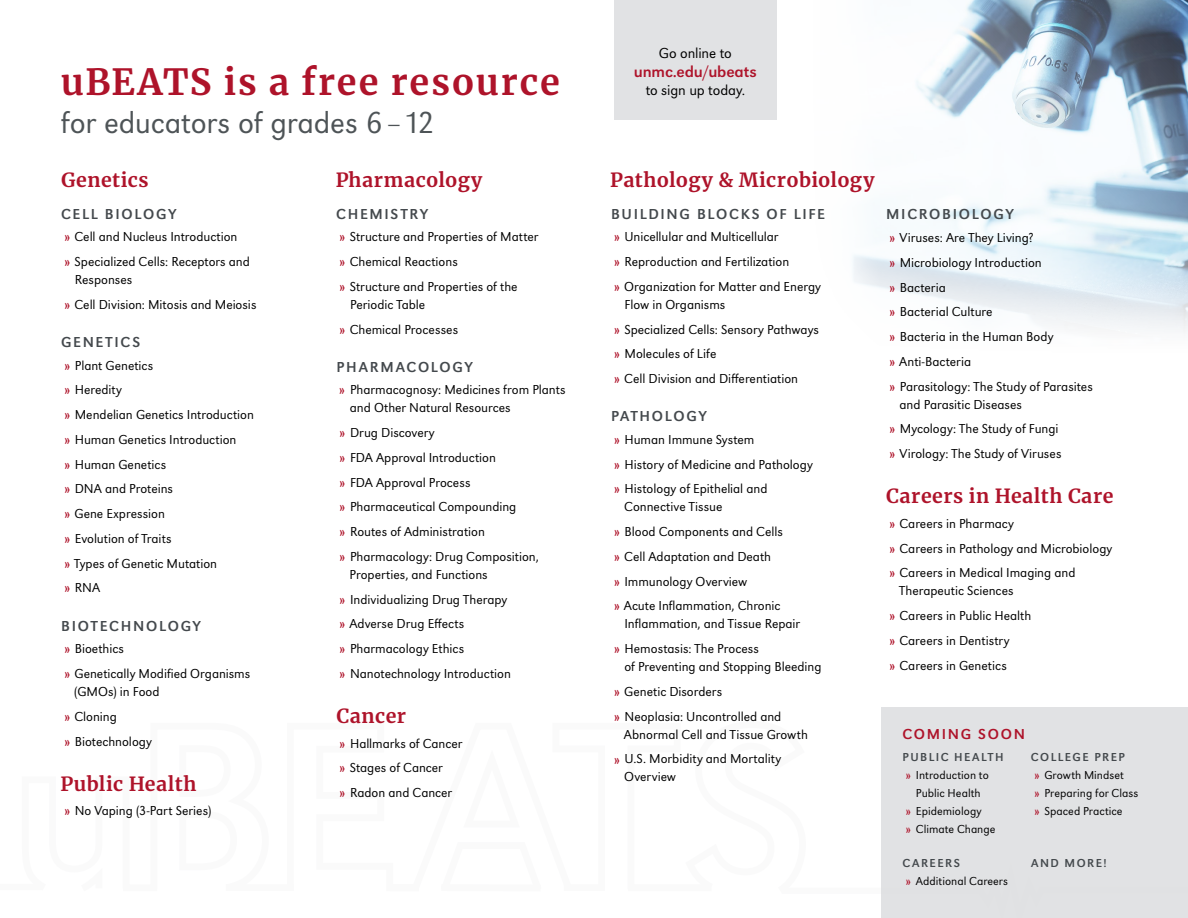
<style>
.page{position:relative;width:1188px;height:918px;background:#fff}
.page>*{position:absolute;margin:0;border:0;box-sizing:border-box;transform-origin:0 0}
.t1{font:700 36px "Merriweather";letter-spacing:.055em;color:#ae132a}
.t2{font:300 31.5px "URW Grotesk";letter-spacing:-.01em;color:#4e5457}
.t3{font:700 19.5px "Merriweather";letter-spacing:.025em;color:#ae132a}
.t4{font:16.5px "URW Grotesk";letter-spacing:-.01em;color:#ae132a}
.t5{font:15px "URW Grotesk";letter-spacing:.115em;color:#44494d}
.t6{font:300 15px "URW Grotesk";letter-spacing:-.005em;color:#000}
.t7{font:15px "URW Grotesk";letter-spacing:.115em;color:#ae132a}
.t8{font:300 13.5px/18px "URW Grotesk";color:#000}
.t9{font:300 12px/18px "URW Grotesk";letter-spacing:.005em;color:#000;text-align:center}
.t10{font:12px "URW Grotesk";letter-spacing:.125em;color:#44494d}
.s1{font-weight:400;color:#ae132a}
</style>
<div class="page">
<img style="left:853px;top:0;width:335px;height:332px">
<div style="left:881px;top:707px;width:307px;height:211px;background:#dedfe1"></div>
<div style="left:614px;top:0;width:163px;height:119px;background:#dedfe1"></div>
<h1 class="t1" style="left:61px;top:57px;width:501px">uBEATS is a free resource</h1>
<h1 class="t2" style="left:61px;top:105px;width:375px">for educators of grades 6–12</h1>
<h2 class="t3" style="left:61px;top:167px;width:89px">Genetics</h2>
<h3 class="t5" style="left:61px;top:205px;width:117px">CELL BIOLOGY</h3>
<p class="t8" style="left:64px;top:228px;width:175px"><span class="s1">»</span> Cell and Nucleus Introduction</p>
<p class="t8" style="left:75px;top:253px;width:177px;text-indent:-10px"><span class="s1">»</span> Specialized Cells: Receptors and<br>Responses</p>
<p class="t8" style="left:64px;top:295px;width:194px"><span class="s1">»</span> Cell Division: Mitosis and Meiosis</p>
<h3 class="t5" style="left:61px;top:333px;width:81px">GENETICS</h3>
<p class="t8" style="left:64px;top:356px;width:90px"><span class="s1">»</span> Plant Genetics</p>
<p class="t8" style="left:64px;top:381px;width:59px"><span class="s1">»</span> Heredity</p>
<p class="t8" style="left:64px;top:406px;width:191px"><span class="s1">»</span> Mendelian Genetics Introduction</p>
<p class="t8" style="left:64px;top:431px;width:174px"><span class="s1">»</span> Human Genetics Introduction</p>
<p class="t8" style="left:64px;top:455px;width:103px"><span class="s1">»</span> Human Genetics</p>
<p class="t8" style="left:64px;top:480px;width:110px"><span class="s1">»</span> DNA and Proteins</p>
<p class="t8" style="left:64px;top:505px;width:102px"><span class="s1">»</span> Gene Expression</p>
<p class="t8" style="left:64px;top:530px;width:109px"><span class="s1">»</span> Evolution of Traits</p>
<p class="t8" style="left:64px;top:554px;width:154px"><span class="s1">»</span> Types of Genetic Mutation</p>
<p class="t8" style="left:64px;top:579px;width:37px"><span class="s1">»</span> RNA</p>
<h3 class="t5" style="left:61px;top:617px;width:141px">BIOTECHNOLOGY</h3>
<p class="t8" style="left:64px;top:640px;width:61px"><span class="s1">»</span> Bioethics</p>
<p class="t8" style="left:74px;top:665px;width:178px;text-indent:-10px"><span class="s1">»</span> Genetically Modifed Organisms (GMOs) in Food</p>
<p class="t8" style="left:64px;top:707px;width:54px"><span class="s1">»</span> Cloning</p>
<p class="t8" style="left:64px;top:732px;width:89px"><span class="s1">»</span> Biotechnology</p>
<h2 class="t3" style="left:60px;top:770px;width:138px">Public Health</h2>
<p class="t8" style="left:64px;top:802px;width:149px"><span class="s1">»</span> No Vaping (3-Part Series)</p>
<h2 class="t3" style="left:336px;top:167px;width:148px">Pharmacology</h2>
<h3 class="t5" style="left:336px;top:205px;width:93px">CHEMISTRY</h3>
<p class="t8" style="left:340px;top:228px;width:200px"><span class="s1">»</span> Structure and Properties of Matter</p>
<p class="t8" style="left:340px;top:253px;width:120px"><span class="s1">»</span> Chemical Reactions</p>
<p class="t8" style="left:350px;top:278px;width:169px;text-indent:-10px"><span class="s1">»</span> Structure and Properties of the<br>Periodic Table</p>
<p class="t8" style="left:340px;top:320px;width:120px"><span class="s1">»</span> Chemical Processes</p>
<h3 class="t5" style="left:337px;top:358px;width:138px">PHARMACOLOGY</h3>
<p class="t8" style="left:350px;top:381px;width:217px;text-indent:-11px"><span class="s1">»</span> Pharmacognosy: Medicines from Plants and Other Natural Resources</p>
<p class="t8" style="left:340px;top:424px;width:97px"><span class="s1">»</span> Drug Discovery</p>
<p class="t8" style="left:340px;top:449px;width:158px"><span class="s1">»</span> FDA Approval Introduction</p>
<p class="t8" style="left:340px;top:473px;width:132px"><span class="s1">»</span> FDA Approval Process</p>
<p class="t8" style="left:340px;top:498px;width:178px"><span class="s1">»</span> Pharmaceutical Compounding</p>
<p class="t8" style="left:340px;top:523px;width:147px"><span class="s1">»</span> Routes of Administration</p>
<p class="t8" style="left:350px;top:548px;width:191px;text-indent:-10px"><span class="s1">»</span> Pharmacology: Drug Composition,<br>Properties, and Functions</p>
<p class="t8" style="left:340px;top:590px;width:169px"><span class="s1">»</span> Individualizing Drug Therapy</p>
<p class="t8" style="left:340px;top:615px;width:126px"><span class="s1">»</span> Adverse Drug Efects</p>
<p class="t8" style="left:340px;top:640px;width:126px"><span class="s1">»</span> Pharmacology Ethics</p>
<p class="t8" style="left:340px;top:665px;width:173px"><span class="s1">»</span> Nanotechnology Introduction</p>
<h2 class="t3" style="left:337px;top:702px;width:71px">Cancer</h2>
<p class="t8" style="left:340px;top:734px;width:124px"><span class="s1">»</span> Hallmarks of Cancer</p>
<p class="t8" style="left:340px;top:759px;width:105px"><span class="s1">»</span> Stages of Cancer</p>
<p class="t8" style="left:340px;top:784px;width:114px"><span class="s1">»</span> Radon and Cancer</p>
<p class="t6" style="left:659px;top:44px;width:74px">Go online to</p>
<p class="t4" style="left:634px;top:62px;width:125px">unmc.edu/ubeats</p>
<p class="t6" style="left:646px;top:81px;width:101px">to sign up today.</p>
<h2 class="t3" style="left:610px;top:167px;width:266px">Pathology &amp; Microbiology</h2>
<h3 class="t5" style="left:611px;top:205px;width:216px">BUILDING BLOCKS OF LIFE</h3>
<p class="t8" style="left:614px;top:228px;width:166px"><span class="s1">»</span> Unicellular and Multicellular</p>
<p class="t8" style="left:614px;top:253px;width:177px"><span class="s1">»</span> Reproduction and Fertilization</p>
<p class="t8" style="left:625px;top:278px;width:198px;text-indent:-10px"><span class="s1">»</span> Organization for Matter and Energy<br>Flow in Organisms</p>
<p class="t8" style="left:614px;top:320px;width:206px"><span class="s1">»</span> Specialized Cells: Sensory Pathways</p>
<p class="t8" style="left:614px;top:345px;width:104px"><span class="s1">»</span> Molecules of Life</p>
<p class="t8" style="left:614px;top:370px;width:186px"><span class="s1">»</span> Cell Division and Diferentiation</p>
<h3 class="t5" style="left:611px;top:408px;width:97px">PATHOLOGY</h3>
<p class="t8" style="left:614px;top:431px;width:142px"><span class="s1">»</span> Human Immune System</p>
<p class="t8" style="left:614px;top:455px;width:200px"><span class="s1">»</span> History of Medicine and Pathology</p>
<p class="t8" style="left:624px;top:480px;width:145px;text-indent:-10px"><span class="s1">»</span> Histology of Epithelial and<br>Connective Tissue</p>
<p class="t8" style="left:614px;top:523px;width:170px"><span class="s1">»</span> Blood Components and Cells</p>
<p class="t8" style="left:614px;top:548px;width:159px"><span class="s1">»</span> Cell Adaptation and Death</p>
<p class="t8" style="left:614px;top:572px;width:135px"><span class="s1">»</span> Immunology Overview</p>
<p class="t8" style="left:625px;top:597px;width:177px;text-indent:-10px"><span class="s1">»</span> Acute Infammation, Chronic<br>Infammation, and Tissue Repair</p>
<p class="t8" style="left:624px;top:640px;width:199px;text-indent:-10px"><span class="s1">»</span> Hemostasis: The Process<br>of Preventing and Stopping Bleeding</p>
<p class="t8" style="left:614px;top:683px;width:109px"><span class="s1">»</span> Genetic Disorders</p>
<p class="t8" style="left:624px;top:707px;width:186px;text-indent:-10px"><span class="s1">»</span> Neoplasia: Uncontrolled and<br>Abnormal Cell and Tissue Growth</p>
<p class="t8" style="left:624px;top:750px;width:158px;text-indent:-10px"><span class="s1">»</span> U.S. Morbidity and Mortality<br>Overview</p>
<h3 class="t5" style="left:886px;top:206px;width:129px">MICROBIOLOGY</h3>
<p class="t8" style="left:889px;top:229px;width:145px"><span class="s1">»</span> Viruses: Are They Living?</p>
<p class="t8" style="left:889px;top:253px;width:154px"><span class="s1">»</span> Microbiology Introduction</p>
<p class="t8" style="left:889px;top:278px;width:58px"><span class="s1">»</span> Bacteria</p>
<p class="t8" style="left:889px;top:303px;width:105px"><span class="s1">»</span> Bacterial Culture</p>
<p class="t8" style="left:889px;top:328px;width:166px"><span class="s1">»</span> Bacteria in the Human Body</p>
<p class="t8" style="left:889px;top:352px;width:83px"><span class="s1">»</span> Anti-Bacteria</p>
<p class="t8" style="left:900px;top:377px;width:195px;text-indent:-10px"><span class="s1">»</span> Parasitology: The Study of Parasites and Parasitic Diseases</p>
<p class="t8" style="left:889px;top:420px;width:171px"><span class="s1">»</span> Mycology: The Study of Fungi</p>
<p class="t8" style="left:889px;top:445px;width:174px"><span class="s1">»</span> Virology: The Study of Viruses</p>
<h2 class="t3" style="left:886px;top:482px;width:229px">Careers in Health Care</h2>
<p class="t8" style="left:889px;top:514px;width:126px"><span class="s1">»</span> Careers in Pharmacy</p>
<p class="t8" style="left:889px;top:539px;width:224px"><span class="s1">»</span> Careers in Pathology and Microbiology</p>
<p class="t8" style="left:899px;top:564px;width:178px;text-indent:-10px"><span class="s1">»</span> Careers in Medical Imaging and<br>Therapeutic Sciences</p>
<p class="t8" style="left:889px;top:607px;width:143px"><span class="s1">»</span> Careers in Public Health</p>
<p class="t8" style="left:889px;top:631px;width:122px"><span class="s1">»</span> Careers in Dentistry</p>
<p class="t8" style="left:889px;top:656px;width:119px"><span class="s1">»</span> Careers in Genetics</p>
<h2 class="t7" style="left:902px;top:725px;width:124px">COMING SOON</h2>
<h3 class="t10" style="left:902px;top:750px;width:103px">PUBLIC HEALTH</h3>
<p class="t9" style="left:906px;top:766px;width:84px"><span class="s1">»</span> Introduction to<br>Public Health</p>
<p class="t9" style="left:906px;top:802px;width:77px"><span class="s1">»</span> Epidemiology</p>
<p class="t9" style="left:906px;top:820px;width:91px"><span class="s1">»</span> Climate Change</p>
<h3 class="t10" style="left:1031px;top:750px;width:96px">COLLEGE PREP</h3>
<p class="t9" style="left:1034px;top:766px;width:91px"><span class="s1">»</span> Growth Mindset</p>
<p class="t9" style="left:1034px;top:784px;width:106px"><span class="s1">»</span> Preparing for Class</p>
<p class="t9" style="left:1034px;top:802px;width:90px"><span class="s1">»</span> Spaced Practice</p>
<h4 class="t10" style="left:902px;top:856px;width:59px">CAREERS</h4>
<p class="t9" style="left:906px;top:872px;width:104px"><span class="s1">»</span> Additional Careers</p>
<p class="t10" style="left:1031px;top:856px;width:77px">AND MORE!</p>
</div>
